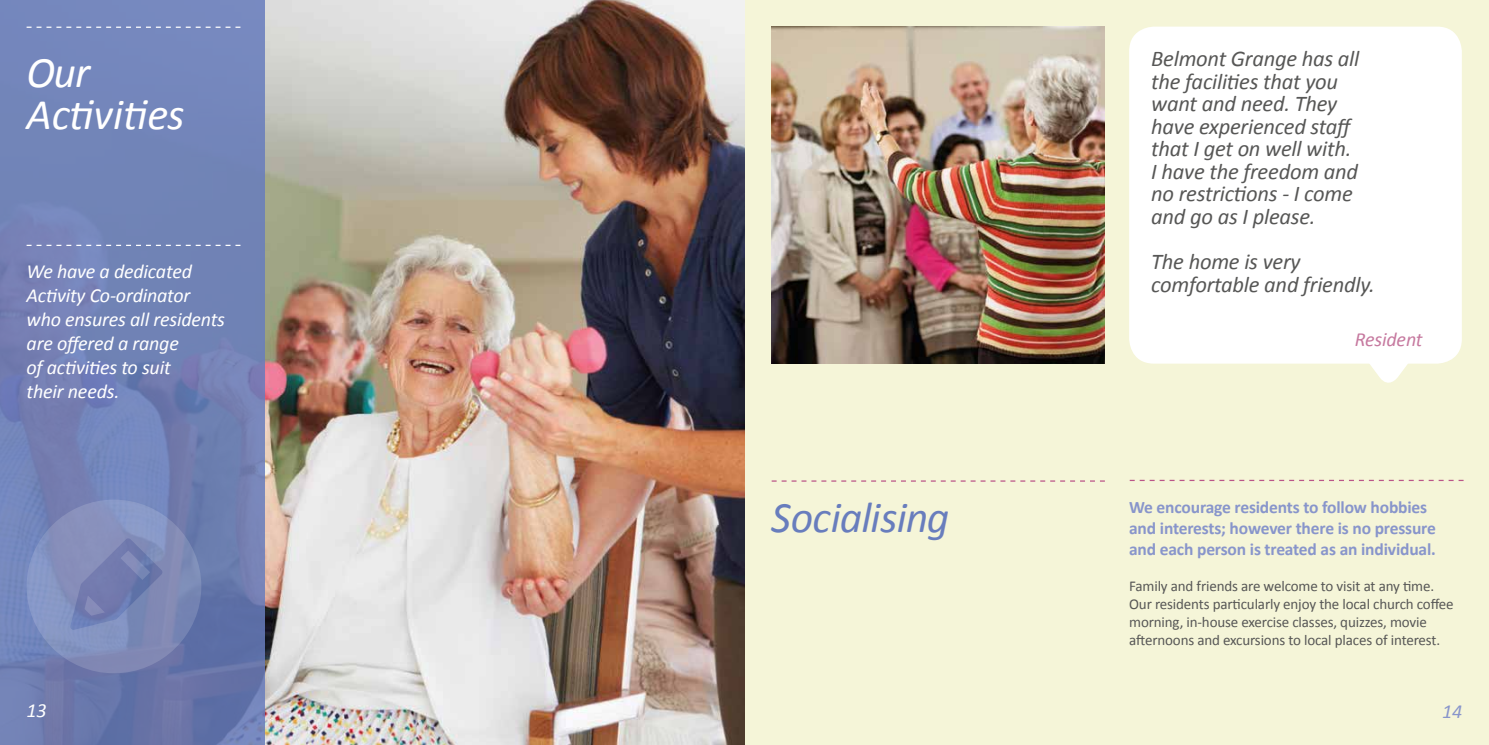
<style>
.page{position:relative;width:1489px;height:745px;background:#fff}
.page>*{position:absolute;margin:0;border:0;box-sizing:border-box;transform-origin:0 0}
.t1{font:italic 43.75px/41.2px "Calibri";letter-spacing:-.02em;color:#fff}
.t2{font:italic 43.75px "Calibri";letter-spacing:-.02em;color:#687dbd}
.t3{font:italic 22.5px/22.5px "Calibri";letter-spacing:-.01em;color:#575756}
.t4{font:italic 20px/24px "Calibri";letter-spacing:-.01em;color:#fff}
.t5{font:italic 20px "Calibri";letter-spacing:-.01em;color:#c6799f}
.t6{font:italic 20px "Calibri";color:#8895cb}
.t7{font:700 17.5px/21px "Calibri";letter-spacing:-.01em;color:#8895cb}
.t8{font:15px/18px "Calibri";letter-spacing:-.01em;color:#575756}
</style>
<div class="page">
<img style="left:265px;top:0;width:479px;height:744px">
<svg style="left:0;top:0;width:265px;height:744px;background:#7081b5"></svg>
<svg style="left:27px;top:244px;width:213px;height:2px"></svg>
<svg style="left:27px;top:27px;width:213px;height:1px"></svg>
<div style="left:745px;top:0;width:743px;height:744px;background:#f5f5d8"></div>
<div style="left:1129px;top:27px;width:332px;height:336px;background:#fff;border-radius:25px"></div>
<svg style="left:1354px;top:363px;width:67px;height:20px"></svg>
<img style="left:771px;top:27px;width:333px;height:336px">
<svg style="left:27px;top:499px;width:174px;height:174px;background:#7b88b7"></svg>
<svg style="left:771px;top:480px;width:333px;height:1px"></svg>
<svg style="left:1130px;top:479px;width:333px;height:1px"></svg>
<h1 class="t1" style="left:27px;top:50px;width:159px">Our<br>Activities</h1>
<h3 class="t4" style="left:27px;top:258px;width:200px">We have a dedicated<br>Activity Co-ordinator who ensures all residents are offered a range<br>of activities to suit<br>their needs.</h3>
<h3 class="t4" style="left:27px;top:697px;width:22px">13</h3>
<h1 class="t2" style="left:771px;top:487px;width:180px">Socialising</h1>
<h2 class="t3" style="left:1151px;top:47px;width:210px">Belmont Grange has all the facilities that you want and need. They have experienced staff that I get on well with.<br>I have the freedom and no restrictions - I come and go as I please.</h2>
<h2 class="t3" style="left:1151px;top:249px;width:225px">The home is very comfortable and friendly.</h2>
<h3 class="t5" style="left:1354px;top:326px;width:69px">Resident</h3>
<p class="t7" style="left:1129px;top:496px;width:308px">We encourage residents to follow hobbies and interests; however there is no pressure and each person is treated as an individual.</p>
<p class="t8" style="left:1129px;top:576px;width:326px">Family and friends are welcome to visit at any time.<br>Our residents particularly enjoy the local church coffee morning, in-house exercise classes, quizzes, movie afternoons and excursions to local places of interest.</p>
<h3 class="t6" style="left:1442px;top:697px;width:22px">14</h3>
</div>
